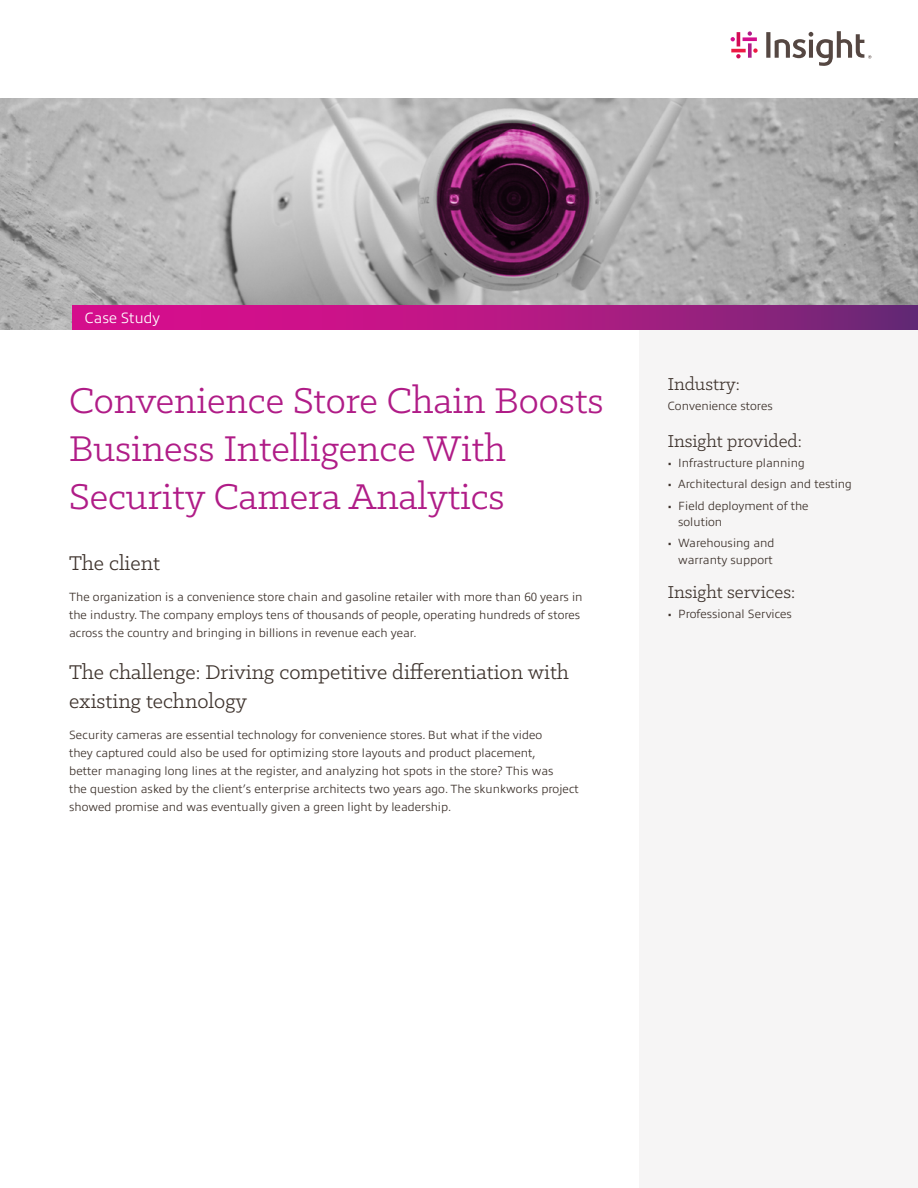
<style>
.page{position:relative;width:918px;height:1188px;background:#fff}
.page>*{position:absolute;margin:0;border:0;box-sizing:border-box;transform-origin:0 0}
.t1{font:40.5px/48px "Klinic Slab";color:#b01c87}
.t2{font:22.5px/28.5px "Klinic Slab";color:#3e332d}
.t3{font:19.5px "Klinic Slab";color:#3e332d}
.t4{font:300 15px "Allumi Pro";color:#fff}
.t5{font:300 12px/18px "Allumi Pro";color:#3e332d}
</style>
<div class="page">
<div style="left:639px;top:305px;width:279px;height:883px;background:#f6f5f5"></div>
<img style="left:0;top:98px;width:918px;height:232px">
<svg style="left:72px;top:305px;width:846px;height:25px;background:#af1983"></svg>
<svg style="left:748px;top:43px;width:4px;height:15px"></svg>
<svg style="left:748px;top:31px;width:4px;height:5px"></svg>
<hr style="left:737px;top:32px;width:3px;height:14px;background:#d30b55">
<svg style="left:736px;top:54px;width:5px;height:4px"></svg>
<svg style="left:743px;top:37px;width:14px;height:4px"></svg>
<svg style="left:731px;top:37px;width:4px;height:4px"></svg>
<hr style="left:731px;top:49px;width:15px;height:3px;background:#ed1944">
<svg style="left:753px;top:48px;width:5px;height:5px"></svg>
<svg style="left:766px;top:31px;width:105px;height:35px"></svg>
<p class="t4" style="left:85px;top:307px;width:77px">Case Study</p>
<h1 class="t1" style="left:69px;top:375px;width:536px">Convenience Store Chain Boosts<br>Business Intelligence With<br>Security Camera Analytics</h1>
<h2 class="t2" style="left:69px;top:548px;width:92px">The client</h2>
<p class="t5" style="left:69px;top:587px;width:515px">The organization is a convenience store chain and gasoline retailer with more than 60 years in the industry. The company employs tens of thousands of people, operating hundreds of stores across the country and bringing in billions in revenue each year.</p>
<h2 class="t2" style="left:69px;top:657px;width:501px">The challenge: Driving competitive differentiation with existing technology</h2>
<p class="t5" style="left:69px;top:725px;width:511px">Security cameras are essential technology for convenience stores. But what if the video<br>they captured could also be used for optimizing store layouts and product placement,<br>better managing long lines at the register, and analyzing hot spots in the store? This was<br>the question asked by the client’s enterprise architects two years ago. The skunkworks project showed promise and was eventually given a green light by leadership.</p>
<h3 class="t3" style="left:668px;top:372px;width:74px">Industry:</h3>
<p class="t5" style="left:668px;top:396px;width:107px">Convenience stores</p>
<h3 class="t3" style="left:668px;top:429px;width:136px">Insight provided:</h3>
<p class="t5" style="left:668px;top:453px;width:139px">• Infrastructure planning</p>
<p class="t5" style="left:668px;top:474px;width:186px">• Architectural design and testing</p>
<p class="t5" style="left:678px;top:496px;width:132px;line-height:16.5px;text-indent:-10px">• Field deployment of the solution</p>
<p class="t5" style="left:668px;top:534px;width:108px;line-height:16.5px;text-align:right">• Warehousing and warranty support</p>
<h3 class="t3" style="left:668px;top:580px;width:129px">Insight services:</h3>
<p class="t5" style="left:668px;top:604px;width:126px">• Professional Services</p>
</div>
